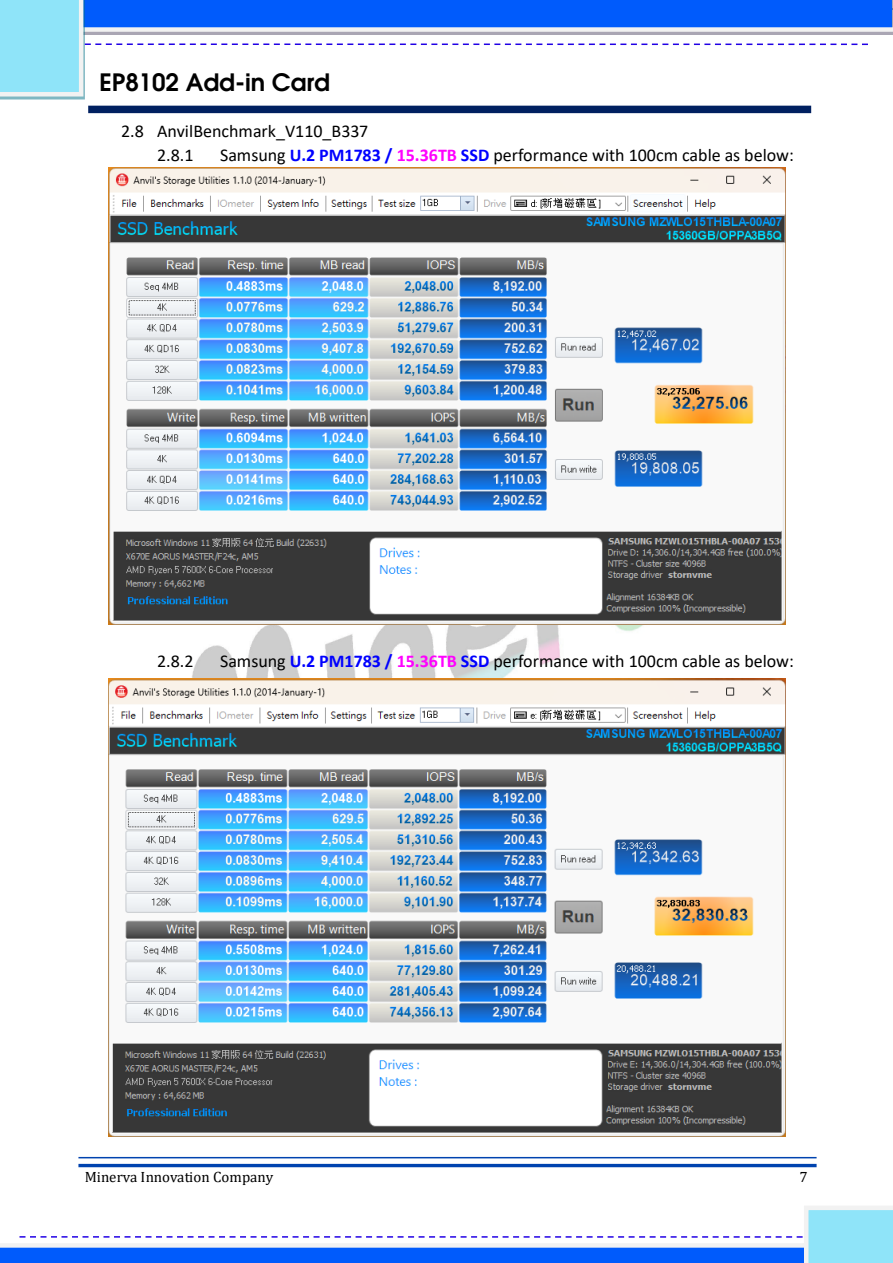
<style>
.page{position:relative;width:893px;height:1263px;background:#fff}
.page>*{position:absolute;margin:0;border:0;box-sizing:border-box;transform-origin:0 0}
.t1{font:600 24px "Avant Garde";color:#000}
.t2{font:18px/24px "Calibri";color:#000}
.t3{font:15px "Cambria";color:#000}
.s1{font-weight:700;color:#00f}
.s2{font-weight:700;color:#f0f}
</style>
<div class="page">
<img style="left:108px;top:172px;width:678px;height:893px">
<svg style="left:0;top:1206px;width:892px;height:57px"></svg>
<svg style="left:0;top:0;width:892px;height:100px"></svg>
<hr style="left:78px;top:1164px;width:738px;height:3px;background:#0043af">
<hr style="left:78px;top:1157px;width:738px;height:1px;background:#0043af">
<div style="left:88px;top:106px;width:723px;height:7px;background:#002060"></div>
<img style="left:109px;top:168px;width:676px;height:456px">
<img style="left:109px;top:678px;width:676px;height:458px">
<h1 class="t1" style="left:99px;top:67px;width:232px">EP8102 Add-in Card</h1>
<p class="t2" style="left:157px;top:119px;width:213px;text-indent:-36px">2.8 AnvilBenchmark_V110_B337<br>2.8.1</p>
<p class="t2" style="left:220px;top:143px;width:575px">Samsung <span class="s1">U.2 PM1783 /</span> <span class="s2">15.36TB</span> <span class="s1">SSD</span> performance with 100cm cable as below:</p>
<p class="t2" style="left:157px;top:649px;width:38px">2.8.2</p>
<p class="t2" style="left:220px;top:649px;width:575px">Samsung <span class="s1">U.2 PM1783 /</span> <span class="s2">15.36TB</span> <span class="s1">SSD</span> performance with 100cm cable as below:</p>
<p class="t3" style="left:85px;top:1168px;width:190px">Minerva Innovation Company</p>
<p class="t3" style="left:799px;top:1168px;width:10px">7</p>
</div>
